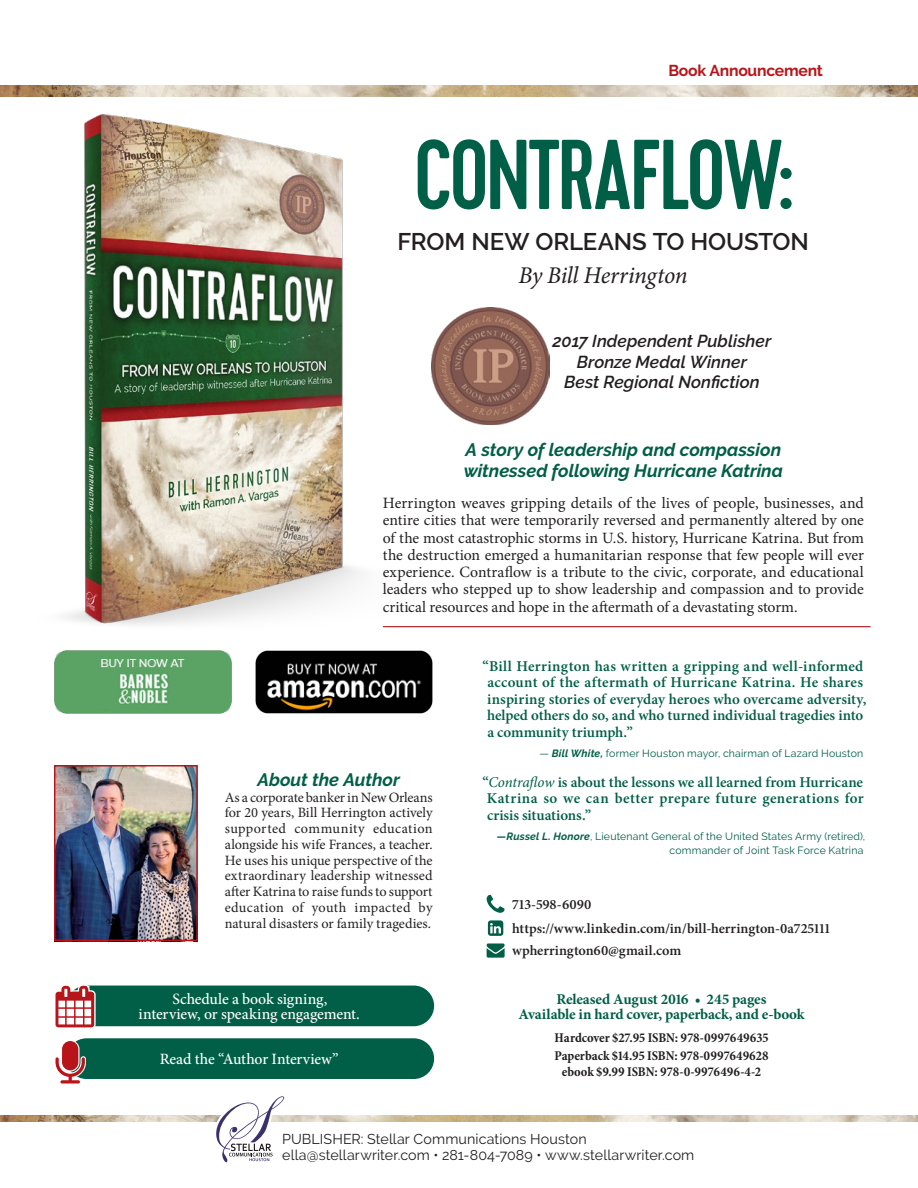
<style>
.page{position:relative;width:918px;height:1188px;background:#fff}
.page>*{position:absolute;margin:0;border:0;box-sizing:border-box;transform-origin:0 0}
.t1{font:500 99px "Cervo";letter-spacing:-.035em;color:#005f46}
.t2{font:600 24px "Raleway";letter-spacing:-.005em;color:#231f20}
.t3{font:italic 24px "Minion Pro";letter-spacing:-.015em;color:#231f20}
.t4{font:italic 700 18px/21px "Raleway";color:#005f46}
.t5{font:italic 600 17.25px/20.2px "Raleway";color:#231f20;text-align:center}
.t6{font:15.75px/17.2px "Minion Pro";letter-spacing:-.005em;color:#231f20;text-align:justify}
.t7{font:500 15.75px/15.8px "Minion Pro";letter-spacing:-.01em;color:#fff;text-align:center}
.t8{font:700 15.75px "Raleway";letter-spacing:-.015em;color:#b8151b}
.t9{font:600 15px/16.5px "Minion Pro";letter-spacing:.01em;color:#005f46}
.t10{font:700 15px/15px "Minion Pro";letter-spacing:-.01em;color:#005f46;text-align:center}
.t11{font:14.25px/15.8px "Minion Pro";letter-spacing:.01em;color:#231f20;text-align:justify}
.t12{font:14.25px/15.8px "Raleway";letter-spacing:.01em;color:#231f20}
.t13{font:600 14.25px/24.3px "Minion Pro";color:#231f20}
.t14{font:700 condensed 13.5px/18px "Minion Pro";letter-spacing:-.005em;color:#231f20}
.t15{font:10.5px/13.5px "Raleway";letter-spacing:.02em;color:#005f46;text-align:right}
.s1{font-weight:700;font-style:italic}
.s2{font-weight:400;font-style:italic}
</style>
<div class="page">
<img style="left:0;top:1116px;width:918px;height:5px">
<svg style="left:213px;top:1096px;width:75px;height:67px"></svg>
<img style="left:255px;top:651px;width:178px;height:63px">
<img style="left:54px;top:651px;width:177px;height:63px">
<div style="left:66px;top:1038px;width:368px;height:41px;background:#005f46;border-radius:20px"></div>
<svg style="left:55px;top:1039px;width:31px;height:45px"></svg>
<div style="left:66px;top:986px;width:368px;height:40px;background:#005f46;border-radius:20px"></div>
<svg style="left:55px;top:985px;width:41px;height:43px"></svg>
<img style="left:56px;top:767px;width:140px;height:172px">
<div style="left:54px;top:765px;width:144px;height:176px;border:1px solid #b8151b"></div>
<svg style="left:487px;top:943px;width:18px;height:15px"></svg>
<svg style="left:487px;top:895px;width:18px;height:18px"></svg>
<svg style="left:488px;top:920px;width:15px;height:16px"></svg>
<hr style="left:383px;top:626px;width:488px;height:1px;background:#b8151b">
<img style="left:432px;top:307px;width:117px;height:118px">
<img style="left:0;top:86px;width:918px;height:11px">
<img style="left:65px;top:114px;width:341px;height:514px">
<p class="t8" style="left:668px;top:61px;width:156px">Book Announcement</p>
<h1 class="t1" style="left:414px;top:117px;width:380px">CONTRAFLOW:</h1>
<h2 class="t2" style="left:398px;top:227px;width:413px">FROM NEW ORLEANS TO HOUSTON</h2>
<h2 class="t3" style="left:519px;top:259px;width:171px">By Bill Herrington</h2>
<p class="t5" style="left:553px;top:331px;width:220px">2017 Independent Publisher<br>Bronze Medal Winner<br>Best Regional Nonfiction</p>
<p class="t4" style="left:464px;top:439px;width:321px">A story of leadership and compassion witnessed following Hurricane Katrina</p>
<p class="t6" style="left:383px;top:494px;width:483px">Herrington weaves gripping details of the lives of people, businesses, and entire cities that were temporarily reversed and permanently altered by one of the most catastrophic storms in U.S. history, Hurricane Katrina. But from the destruction emerged a humanitarian response that few people will ever experience. Contraflow is a tribute to the civic, corporate, and educational leaders who stepped up to show leadership and compassion and to provide critical resources and hope in the aftermath of a devastating storm.</p>
<p class="t4" style="left:257px;top:769px;width:144px">About the Author</p>
<p class="t11" style="left:225px;top:789px;width:209px">As a corporate banker in New Orleans for 20 years, Bill Herrington actively supported community education alongside his wife Frances, a teacher.<br>He uses his unique perspective of the extraordinary leadership witnessed after Katrina to raise funds to support education of youth impacted by natural disasters or family tragedies.</p>
<p class="t9" style="left:487px;top:658px;width:381px;text-indent:-5px">“Bill Herrington has written a gripping and well-informed account of the aftermath of Hurricane Katrina. He shares inspiring stories of everyday heroes who overcame adversity, helped others do so, and who turned individual tragedies into a community triumph.”</p>
<p class="t15" style="left:540px;top:747px;width:325px">— <span class="s1">Bill White,</span> former Houston mayor, chairman of Lazard Houston</p>
<p class="t9" style="left:483px;top:774px;width:383px;text-align:justify">“<span class="s2">Contraflow</span> is about the lessons we all learned from Hurricane Katrina so we can better prepare future generations for crisis situations.”</p>
<p class="t15" style="left:497px;top:830px;width:370px"><span class="s1">—Russel L. Honore</span>, Lieutenant General of the United States Army (retired), commander of Joint Task Force Katrina</p>
<p class="t13" style="left:512px;top:892px;width:319px">713-598-6090 https://www.linkedin.com/in/bill-herrington-0a725111</p>
<p class="t13" style="left:512px;top:939px;width:171px">wpherrington60@gmail.com</p>
<p class="t7" style="left:139px;top:991px;width:223px">Schedule a book signing,<br>interview, or speaking engagement.</p>
<p class="t10" style="left:518px;top:991px;width:288px">Released August 2016 • 245 pages<br>Available in hard cover, paperback, and e-book</p>
<p class="t14" style="left:554px;top:1028px;width:216px">Hardcover $27.95 ISBN: 978-0997649635<br>Paperback $14.95 ISBN: 978-0997649628</p>
<p class="t14" style="left:562px;top:1063px;width:201px">ebook $9.99 ISBN: 978-0-9976496-4-2</p>
<p class="t7" style="left:160px;top:1052px;width:180px">Read the “Author Interview”</p>
<p class="t12" style="left:282px;top:1131px;width:414px">PUBLISHER: Stellar Communications Houston ella@stellarwriter.com • 281-804-7089 • www.stellarwriter.com</p>
</div>
